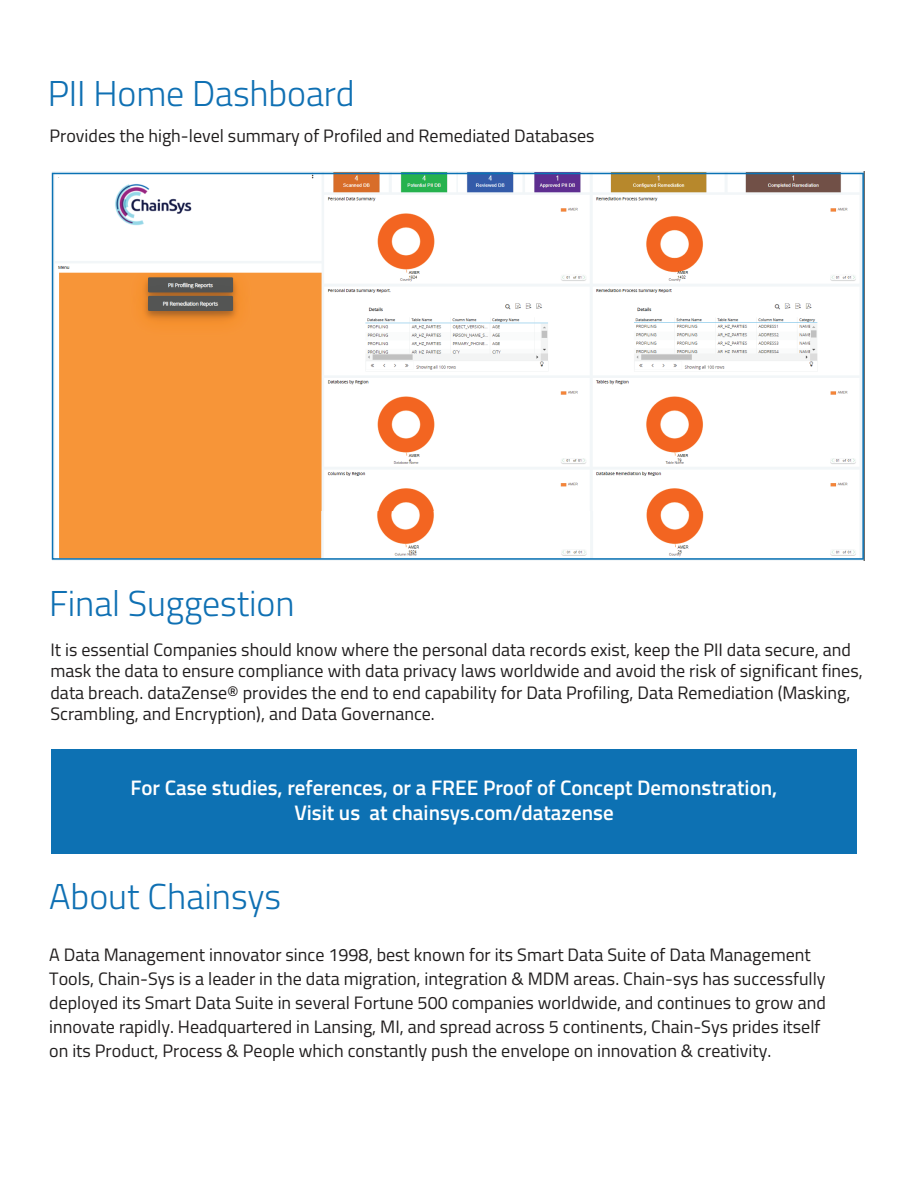
<style>
.page{position:relative;width:918px;height:1188px;background:#fff}
.page>*{position:absolute;margin:0;border:0;box-sizing:border-box;transform-origin:0 0}
.t1{font:300 36px "Titillium";letter-spacing:-.005em;color:#0f70b3}
.t2{font:600 21px/25.2px "Titillium";color:#fff;text-align:center}
.t3{font:18px/24px "Titillium";color:#211e1e}
</style>
<div class="page">
<svg style="left:52px;top:173px;width:812px;height:387px"></svg>
<div style="left:51px;top:749px;width:806px;height:105px;background:#0d71b3"></div>
<h1 class="t1" style="left:48px;top:67px;width:309px">PII Home Dashboard</h1>
<p class="t3" style="left:49px;top:123px;width:547px">Provides the high-level summary of Profiled and Remediated Databases</p>
<h1 class="t1" style="left:49px;top:577px;width:247px">Final Suggestion</h1>
<p class="t3" style="left:50px;top:638px;width:814px;line-height:21.6px">It is essential Companies should know where the personal data records exist, keep the PII data secure, and mask the data to ensure compliance with data privacy laws worldwide and avoid the risk of significant fines, data breach. dataZense® provides the end to end capability for Data Profiling, Data Remediation (Masking, Scrambling, and Encryption), and Data Governance.</p>
<p class="t2" style="left:131px;top:774px;width:648px">For Case studies, references, or a FREE Proof of Concept Demonstration,<br>Visit us at chainsys.com/datazense</p>
<h1 class="t1" style="left:49px;top:870px;width:233px">About Chainsys</h1>
<p class="t3" style="left:49px;top:942px;width:778px">A Data Management innovator since 1998, best known for its Smart Data Suite of Data Management Tools, Chain-Sys is a leader in the data migration, integration &amp; MDM areas. Chain-sys has successfully deployed its Smart Data Suite in several Fortune 500 companies worldwide, and continues to grow and innovate rapidly. Headquartered in Lansing, MI, and spread across 5 continents, Chain-Sys prides itself on its Product, Process &amp; People which constantly push the envelope on innovation &amp; creativity.</p>
</div>
